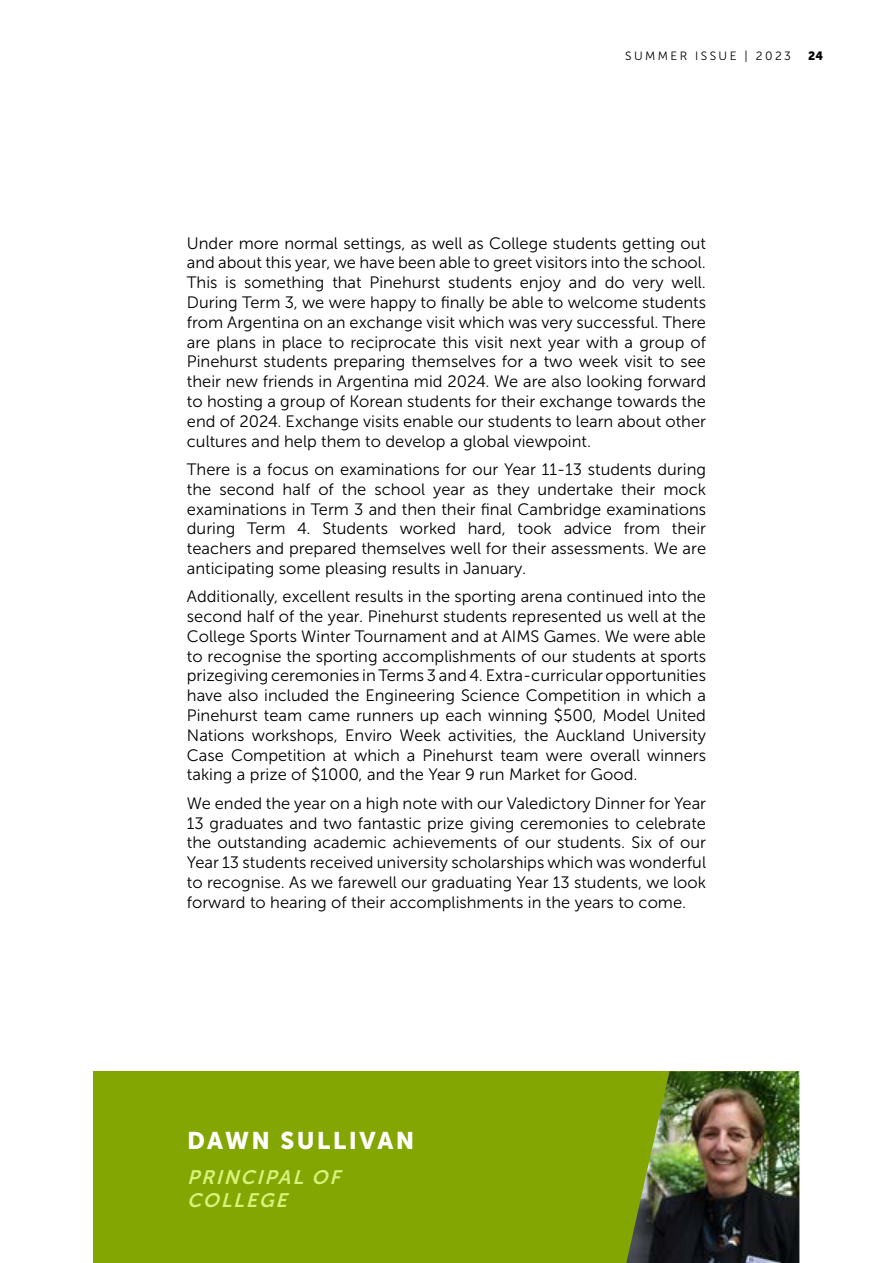
<style>
.page{position:relative;width:893px;height:1263px;background:#fff}
.page>*{position:absolute;margin:0;border:0;box-sizing:border-box;transform-origin:0 0}
.t1{font:24px "Museo Sans 900";letter-spacing:.1em;color:#fff}
.t2{font:italic 19.5px/23.4px "Museo Sans 700";color:#d8f179}
.t3{font:16.5px/19.8px "Museo Sans 300";color:#000;text-align:justify}
.t4{font:12px "Museo Sans 300";letter-spacing:.2em;color:#000}
.t5{font:12px "Museo Sans 900";color:#000}
</style>
<div class="page">
<div style="left:94px;top:1071px;width:705px;height:192px;background:#83a602"></div>
<img style="left:626px;top:1071px;width:173px;height:192px">
<p class="t4" style="left:625px;top:49px;width:167px">SUMMER ISSUE | 2023</p>
<p class="t5" style="left:808px;top:49px;width:16px">24</p>
<p class="t3" style="left:187px;top:233px;width:521px">Under more normal settings, as well as College students getting out and about this year, we have been able to greet visitors into the school.<br>This is something that Pinehurst students enjoy and do very well.<br>During Term 3, we were happy to finally be able to welcome students from Argentina on an exchange visit which was very successful. There are plans in place to reciprocate this visit next year with a group of Pinehurst students preparing themselves for a two week visit to see their new friends in Argentina mid 2024. We are also looking forward to hosting a group of Korean students for their exchange towards the end of 2024. Exchange visits enable our students to learn about other cultures and help them to develop a global viewpoint.</p>
<p class="t3" style="left:187px;top:459px;width:521px">There is a focus on examinations for our Year 11-13 students during the second half of the school year as they undertake their mock examinations in Term 3 and then their final Cambridge examinations during Term 4. Students worked hard, took advice from their teachers and prepared themselves well for their assessments. We are anticipating some pleasing results in January.</p>
<p class="t3" style="left:187px;top:587px;width:521px">Additionally, excellent results in the sporting arena continued into the second half of the year. Pinehurst students represented us well at the College Sports Winter Tournament and at AIMS Games. We were able to recognise the sporting accomplishments of our students at sports prizegiving ceremonies in Terms 3 and 4. Extra-curricular opportunities have also included the Engineering Science Competition in which a Pinehurst team came runners up each winning $500, Model United Nations workshops, Enviro Week activities, the Auckland University Case Competition at which a Pinehurst team were overall winners taking a prize of $1000, and the Year 9 run Market for Good.</p>
<p class="t3" style="left:187px;top:793px;width:521px">We ended the year on a high note with our Valedictory Dinner for Year 13 graduates and two fantastic prize giving ceremonies to celebrate the outstanding academic achievements of our students. Six of our Year 13 students received university scholarships which was wonderful to recognise. As we farewell our graduating Year 13 students, we look forward to hearing of their accomplishments in the years to come.</p>
<h1 class="t1" style="left:187px;top:1127px;width:229px">DAWN SULLIVAN</h1>
<p class="t2" style="left:187px;top:1165px;width:160px">PRINCIPAL OF<br>COLLEGE</p>
</div>
